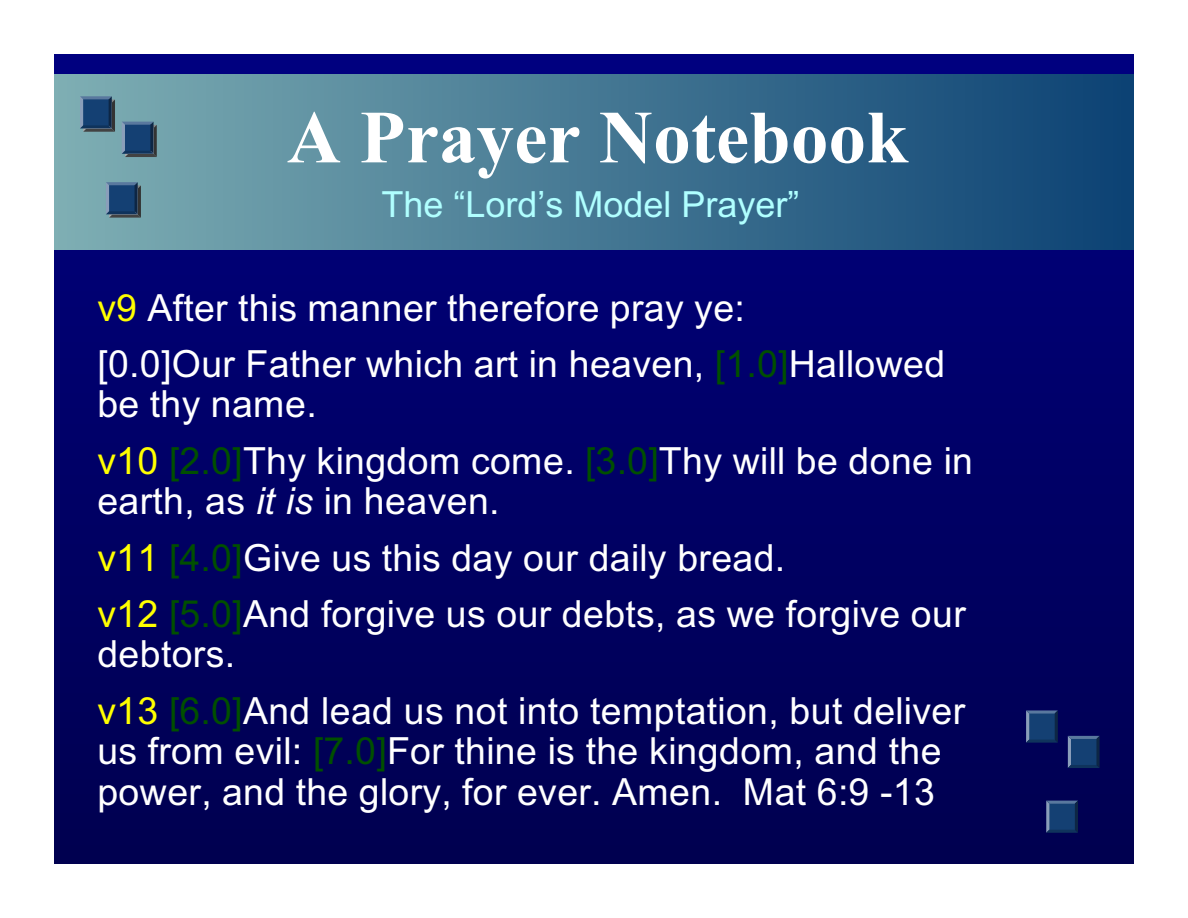
<style>
.page{position:relative;width:1188px;height:918px;background:#fff}
.page>*{position:absolute;margin:0;border:0;box-sizing:border-box;transform-origin:0 0}
.t1{font:700 75px "Times New Roman";color:#fff}
.t2{font:37.5px/56.4px "Arial";letter-spacing:.01em;color:#fff}
.t3{font:36px "Arial";color:#b0ffff}
.s1{color:#ff0}
.s2{color:#004f00}
.s3{font-style:italic}
</style>
<div class="page">
<img style="left:54px;top:54px;width:1080px;height:810px">
<img style="left:54px;top:75px;width:1080px;height:174px">
<svg style="left:122px;top:122px;width:35px;height:35px"></svg>
<svg style="left:80px;top:96px;width:35px;height:36px"></svg>
<svg style="left:106px;top:182px;width:35px;height:36px"></svg>
<svg style="left:1068px;top:736px;width:32px;height:32px"></svg>
<svg style="left:1026px;top:710px;width:32px;height:33px"></svg>
<svg style="left:1046px;top:801px;width:32px;height:32px"></svg>
<h1 class="t1" style="left:287px;top:112px;width:622px">A Prayer Notebook</h1>
<p class="t3" style="left:382px;top:191px;width:419px">The “Lord’s Model Prayer”</p>
<p class="t2" style="left:97px;top:283px;width:849px"><span class="s1">v9</span> After this manner therefore pray ye:<br>[0.0]Our Father which art in heaven, <span class="s2">[1.0]</span>Hallowed</p>
<p class="t2" style="left:97px;top:380px;width:877px">be thy name.<br><span class="s1">v10</span> <span class="s2">[2.0]</span>Thy kingdom come. <span class="s2">[3.0]</span>Thy will be done in</p>
<p class="t2" style="left:97px;top:476px;width:870px">earth, as <span class="s3">it is</span> in heaven.<br><span class="s1">v11</span> <span class="s2">[4.0]</span>Give us this day our daily bread.<br><span class="s1">v12</span> <span class="s2">[5.0]</span>And forgive us our debts, as we forgive our</p>
<p class="t2" style="left:97px;top:630px;width:869px">debtors.<br><span class="s1">v13</span> <span class="s2">[6.0]</span>And lead us not into temptation, but deliver</p>
<p class="t2" style="left:97px;top:734px;width:846px;line-height:40.3px">us from evil: <span class="s2">[7.0]</span>For thine is the kingdom, and the power, and the glory, for ever. Amen. Mat 6:9 -13</p>
</div>
